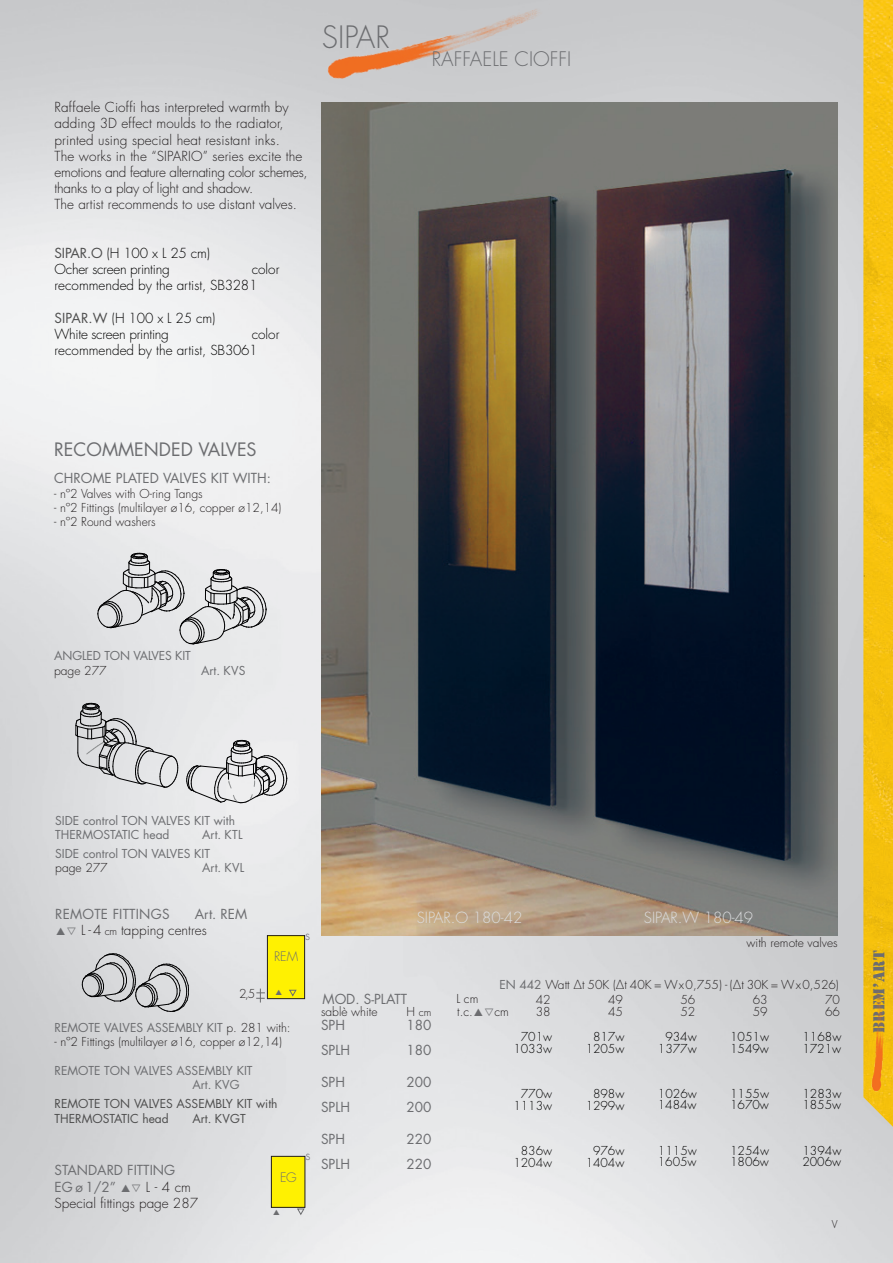
<style>
.page{position:relative;width:893px;height:1263px;background:#fff}
.page>*{position:absolute;margin:0;border:0;box-sizing:border-box;transform-origin:0 0}
.t1{font:300 30px "Futura Std";color:#6c6d70}
.t2{font:300 19.5px "Futura Std";color:#6c6d70}
.t3{font:18px "Futura Std";color:#6c6d70}
.t4{font:16.5px "Stencil";color:#6c6d70}
.t5{font:300 15px "Futura Std";color:#dcdddf}
.t6{font:300 13.5px/16.2px "Futura Std";color:#231f20}
.t7{font:300 13.5px/16.2px "Futura Std";letter-spacing:-.01em;color:#000}
.t8{font:13.5px "Futura Std";color:#6c6d70}
.t9{font:300 13.5px "Futura Std";color:#6c6d70}
.t10{font:300 12.75px "Futura Std";color:#6c6d70}
.t11{font:300 12px "Futura Std";color:#231f20}
.t12{font:12px/14.4px "Futura Std";color:#6c6d70}
.t13{font:300 12px/11.1px "Futura Std";color:#000}
.t14{font:12px/14.4px "Futura Std";color:#4d4d4d}
.t15{font:300 10.5px "Futura Std";color:#231f20}
.s1{font-weight:400;color:#4d4d4d}
.s2{color:#6c6d70}
.s3{font-size:10.5px}
.s4{font-weight:300;color:#231f20}
.s5{font-weight:400;color:#6c6d70}
.s6{font-size:12px}
</style>
<div class="page">
<img style="left:0;top:0;width:893px;height:1263px">
<img style="left:863px;top:0;width:30px;height:1139px">
<img style="left:865px;top:983px;width:25px;height:108px">
<img style="left:318px;top:0;width:246px;height:115px">
<img style="left:322px;top:102px;width:516px;height:833px">
<svg style="left:82px;top:953px;width:107px;height:59px;background:#babbbd"></svg>
<svg style="left:186px;top:740px;width:101px;height:63px;background:#c9c9cb"></svg>
<svg style="left:75px;top:703px;width:103px;height:85px;background:#c5c6c8"></svg>
<svg style="left:98px;top:553px;width:169px;height:92px;background:#cbcbcd"></svg>
<div style="left:267px;top:935px;width:38px;height:64px;background:#fff101"></div>
<div style="left:267px;top:935px;width:38px;height:64px;border:1px solid #231f20"></div>
<svg style="left:289px;top:990px;width:7px;height:6px"></svg>
<svg style="left:256px;top:988px;width:9px;height:14px"></svg>
<div style="left:271px;top:1156px;width:34px;height:51px;background:#fff101"></div>
<div style="left:271px;top:1156px;width:34px;height:52px;border:1px solid #231f20"></div>
<svg style="left:297px;top:1208px;width:7px;height:7px"></svg>
<svg style="left:273px;top:1209px;width:6px;height:6px"></svg>
<h1 class="t1" style="left:322px;top:19px;width:70px">SIPAR</h1>
<p class="t6" style="left:55px;top:100px;width:255px">Raffaele Cioffi has interpreted warmth by adding 3D effect moulds to the radiator, printed using special heat resistant inks.<br>The works in the “SIPARIO” series excite the emotions and feature alternating color schemes, thanks to a play of light and shadow.<br>The artist recommends to use distant valves.</p>
<p class="t7" style="left:55px;top:245px;width:157px"><span class="s1">SIPAR.O</span> (H 100 x L 25 cm)<br>Ocher screen printing</p>
<p class="t7" style="left:55px;top:262px;width:226px;text-indent:197px">color recommended by the artist, SB3281</p>
<p class="t7" style="left:55px;top:310px;width:162px"><span class="s1">SIPAR.W</span> (H 100 x L 25 cm)<br>White screen printing</p>
<p class="t7" style="left:55px;top:326px;width:226px;text-indent:197px">color recommended by the artist, SB3061</p>
<h3 class="t3" style="left:54px;top:438px;width:204px">RECOMMENDED VALVES</h3>
<p class="t8" style="left:54px;top:470px;width:218px">CHROME PLATED VALVES KIT WITH:</p>
<p class="t11" style="left:54px;top:486px;width:150px">- nº2 Valves with O-ring Tangs</p>
<p class="t11" style="left:54px;top:500px;width:229px">- nº2 Fittings (multilayer ø16, copper ø12,14)</p>
<p class="t11" style="left:54px;top:515px;width:103px">- nº2 Round washers</p>
<h2 class="t2" style="left:432px;top:47px;width:141px">RAFFAELE CIOFFI</h2>
<p class="t12" style="left:54px;top:649px;width:138px">ANGLED TON VALVES KIT</p>
<p class="t11" style="left:54px;top:663px;width:54px">page 277</p>
<p class="t12" style="left:201px;top:663px;width:46px">Art. KVS</p>
<p class="t12" style="left:55px;top:813px;width:181px">SIDE control TON VALVES KIT with<br>THERMOSTATIC head</p>
<p class="t12" style="left:55px;top:825px;width:189px;line-height:18.9px;text-indent:147px">Art. KTL<br>SIDE control TON VALVES KIT</p>
<p class="t11" style="left:55px;top:861px;width:54px">page 277</p>
<p class="t12" style="left:202px;top:861px;width:44px">Art. KVL</p>
<p class="t8" style="left:55px;top:905px;width:116px">REMOTE FITTINGS</p>
<p class="t8" style="left:195px;top:905px;width:54px">Art. REM</p>
<p class="t6" style="left:55px;top:923px;width:153px"><span class="s2">▲▽</span> L - 4 <span class="s3">cm</span> tapping centres</p>
<p class="t11" style="left:239px;top:986px;width:17px">2,5</p>
<p class="t9" style="left:305px;top:927px;width:7px">s</p>
<p class="t10" style="left:274px;top:949px;width:26px">REM</p>
<p class="t12" style="left:55px;top:1020px;width:238px">REMOTE VALVES ASSEMBLY KIT <span class="s4">p. 281 with:</span></p>
<p class="t11" style="left:55px;top:1034px;width:229px">- nº2 Fittings (multilayer ø16, copper ø12,14)</p>
<p class="t12" style="left:193px;top:1063px;width:61px;text-indent:-138px">REMOTE TON VALVES ASSEMBLY KIT<br>Art. KVG</p>
<p class="t14" style="left:55px;top:1097px;width:224px">REMOTE TON VALVES ASSEMBLY KIT with<br>THERMOSTATIC head</p>
<p class="t14" style="left:193px;top:1111px;width:55px">Art. KVGT</p>
<p class="t6" style="left:55px;top:1163px;width:145px"><span class="s5">STANDARD FITTING<br>EG ø 1/2”</span> <span class="s2">▲▽</span> L - 4 cm<br>Special fittings page 287</p>
<p class="t10" style="left:280px;top:1170px;width:18px">EG</p>
<p class="t9" style="left:306px;top:1147px;width:7px">s</p>
<p class="t5" style="left:417px;top:908px;width:107px">SIPAR.O 180-42</p>
<p class="t5" style="left:644px;top:908px;width:111px">SIPAR.W 180-49</p>
<p class="t11" style="left:747px;top:935px;width:93px">with remote valves</p>
<p class="t11" style="left:499px;top:977px;width:341px"><span class="s5">EN 442</span> Watt ∆t 50K (∆t 40K = W x 0,755) - (∆t 30K = W x 0,526)</p>
<p class="t8" style="left:323px;top:990px;width:86px">MOD. S-PLATT</p>
<p class="t11" style="left:456px;top:991px;width:24px">L cm</p>
<p class="t11" style="left:536px;top:992px;width:16px">42</p>
<p class="t11" style="left:608px;top:992px;width:16px">49</p>
<p class="t11" style="left:680px;top:992px;width:16px">56</p>
<p class="t11" style="left:753px;top:992px;width:16px">63</p>
<p class="t11" style="left:825px;top:992px;width:16px">70</p>
<p class="t11" style="left:321px;top:1004px;width:58px">sablè white</p>
<p class="t15" style="left:406px;top:1005px;width:26px"><span class="s6">H</span> cm</p>
<p class="t11" style="left:457px;top:1004px;width:53px">t.c.<span class="s2">▲▽</span>cm</p>
<p class="t11" style="left:536px;top:1004px;width:16px">38</p>
<p class="t11" style="left:608px;top:1004px;width:16px">45</p>
<p class="t11" style="left:680px;top:1004px;width:16px">52</p>
<p class="t11" style="left:753px;top:1004px;width:16px">59</p>
<p class="t11" style="left:825px;top:1004px;width:16px">66</p>
<p class="t8" style="left:321px;top:1017px;width:25px">SPH</p>
<p class="t8" style="left:406px;top:1017px;width:26px">180</p>
<p class="t8" style="left:321px;top:1041px;width:31px">SPLH</p>
<p class="t8" style="left:406px;top:1041px;width:26px">180</p>
<p class="t8" style="left:321px;top:1074px;width:25px">SPH</p>
<p class="t8" style="left:406px;top:1074px;width:26px">200</p>
<p class="t8" style="left:321px;top:1098px;width:31px">SPLH</p>
<p class="t8" style="left:406px;top:1098px;width:26px">200</p>
<p class="t8" style="left:321px;top:1131px;width:25px">SPH</p>
<p class="t8" style="left:406px;top:1131px;width:26px">220</p>
<p class="t8" style="left:321px;top:1155px;width:31px">SPLH</p>
<p class="t8" style="left:406px;top:1155px;width:26px">220</p>
<p class="t13" style="left:513px;top:1032px;width:40px;line-height:11.6px;text-align:right">701w<br>1033w</p>
<p class="t13" style="left:586px;top:1032px;width:40px;text-align:right">817w<br>1205w</p>
<p class="t13" style="left:658px;top:1032px;width:40px;text-align:right">934w<br>1377w</p>
<p class="t13" style="left:513px;top:1089px;width:40px;text-align:right">770w<br>1113w</p>
<p class="t13" style="left:586px;top:1089px;width:40px;text-align:right">898w<br>1299w</p>
<p class="t13" style="left:513px;top:1146px;width:40px;text-align:right">836w<br>1204w</p>
<p class="t13" style="left:586px;top:1146px;width:40px;text-align:right">976w<br>1404w</p>
<p class="t13" style="left:730px;top:1032px;width:40px">1051w<br>1549w</p>
<p class="t13" style="left:802px;top:1032px;width:40px">1168w<br>1721w</p>
<p class="t13" style="left:658px;top:1088px;width:40px">1026w<br>1484w</p>
<p class="t13" style="left:730px;top:1088px;width:40px">1155w<br>1670w</p>
<p class="t13" style="left:802px;top:1088px;width:40px">1283w<br>1855w</p>
<p class="t13" style="left:658px;top:1145px;width:40px">1115w<br>1605w</p>
<p class="t13" style="left:730px;top:1145px;width:40px">1254w<br>1806w</p>
<p class="t13" style="left:802px;top:1145px;width:40px">1394w<br>2006w</p>
<p class="t15" style="left:832px;top:1218px;width:7px">V</p>
<p class="t4" style="left:869px;top:1033px;width:84px;rotate:-90deg">BREM’ART</p>
</div>
